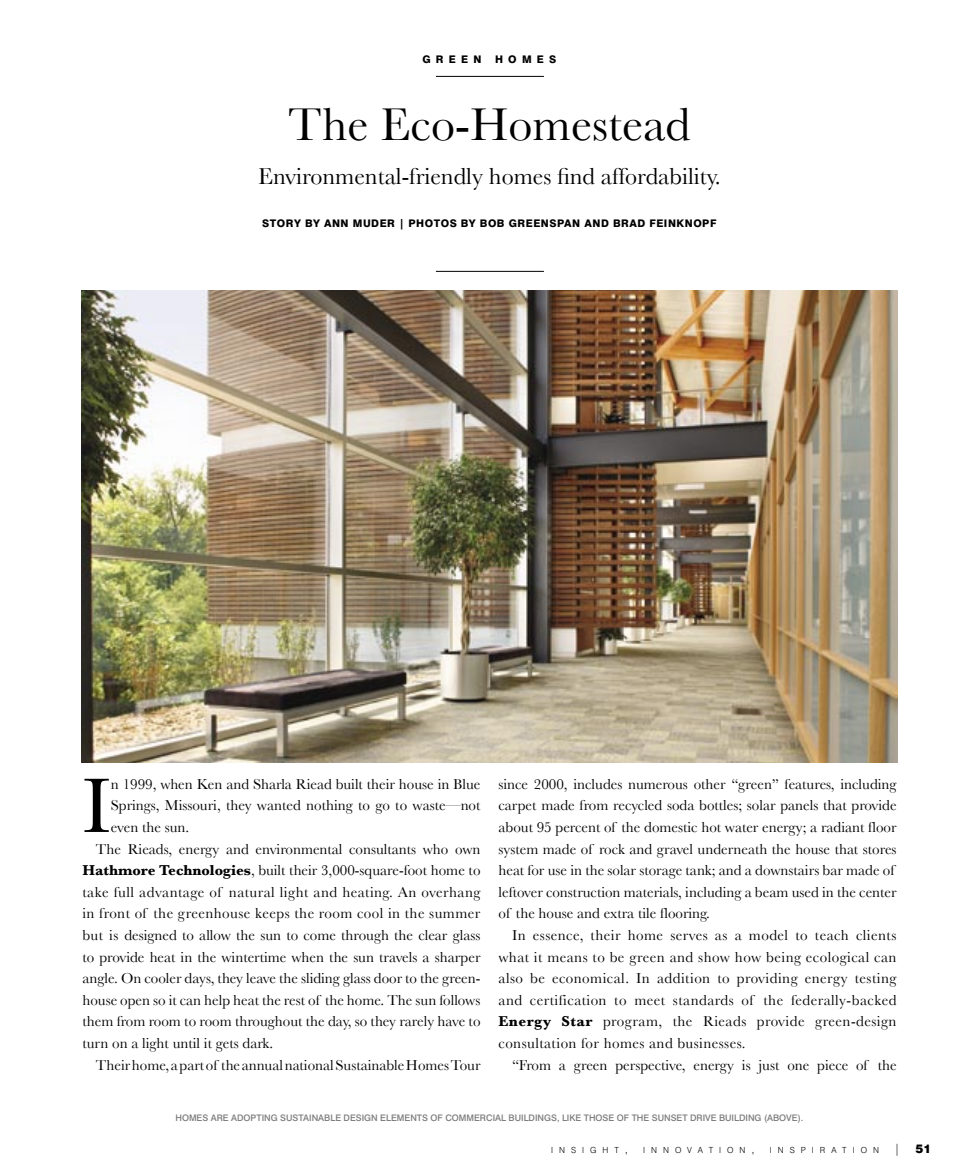
<style>
.page{position:relative;width:972px;height:1175px;background:#fff}
.page>*{position:absolute;margin:0;border:0;box-sizing:border-box;transform-origin:0 0}
.Body_Intro{font:80.25px "Baskerville";color:#000}
.Single_Page_Header{font:48px "Baskerville";color:#000}
.Single_Page_Subhead{font:24px "Baskerville";color:#000}
.Body_Copy{font:15px/21.6px "Baskerville";color:#000;text-align:justify}
.Body_Intro-2{font:15px/21.6px "Baskerville";color:#000;text-align:justify}
.t1{font:900 12px "Swiss 721 BT";color:#000}
.t2{font:300 12px "Swiss 721 BT";color:#000}
.Bylines{font:800 10.5px "Swiss 721 BT";letter-spacing:.05em;color:#000}
.OPENING_PG_Captions{font:500 9px "Swiss 721 BT";color:#7c7c7c}
.t3{font:300 8.4px "Swiss 721 BT";letter-spacing:.715em;color:#000}
.s1{font-weight:700}
.s2{font-size:12px}
</style>
<div class="page">
<img style="left:81px;top:290px;width:817px;height:472px">
<hr style="left:436px;top:271px;width:108px;height:1px;background:#000">
<hr style="left:436px;top:76px;width:108px;height:1px;background:#000">
<p class="Bylines" style="left:422px;top:53px;width:61px">GREEN</p>
<p class="Bylines" style="left:495px;top:53px;width:63px">HOMES</p>
<p class="Single_Page_Header" style="left:288px;top:97px;width:404px">The Eco-Homestead</p>
<p class="Single_Page_Subhead" style="left:258px;top:162px;width:464px">Environmental-friendly homes find affordability.</p>
<p class="Bylines" style="left:262px;top:217px;width:456px">STORY BY ANN MUDER | PHOTOS BY BOB GREENSPAN AND BRAD FEINKNOPF</p>
<p class="Body_Intro" style="left:82px;top:758px;width:30px">I</p>
<p class="Body_Intro-2" style="left:111px;top:773px;width:371px">n 1999, when Ken and Sharla Riead built their house in Blue Springs, Missouri, they wanted nothing to go to waste—not even the sun.</p>
<p class="Body_Copy" style="left:82px;top:837px;width:400px;text-indent:14px">The Rieads, energy and environmental consultants who own <span class="s1">Hathmore Technologies</span>, built their 3,000-square-foot home to take full advantage of natural light and heating. An overhang in front of the greenhouse keeps the room cool in the summer but is designed to allow the sun to come through the clear glass to provide heat in the wintertime when the sun travels a sharper angle. On cooler days, they leave the sliding glass door to the green&shy;house open so it can help heat the rest of the home. The sun follows them from room to room throughout the day, so they rarely have to turn on a light until it gets dark.</p>
<p class="Body_Copy" style="left:96px;top:1053px;width:386px">Their home, a part of the annual national Sustainable Homes Tour</p>
<p class="Body_Copy" style="left:499px;top:773px;width:400px;text-align:left">since 2000, includes numerous other “green” features, including carpet made from recycled soda bottles; solar panels that provide about 95 percent of the domestic hot water energy; a radiant floor system made of rock and gravel underneath the house that stores heat for use in the solar storage tank; and a downstairs bar made of leftover construction materials, including a beam used in the center of the house and extra tile flooring.</p>
<p class="Body_Copy" style="left:499px;top:924px;width:400px;text-indent:14px">In essence, their home serves as a model to teach clients what it means to be green and show how being ecological can also be economical. In addition to providing energy testing and certification to meet standards of the federally-backed <span class="s1">Energy Star</span> program, the Rieads provide green-design consultation for homes and businesses.</p>
<p class="Body_Copy" style="left:512px;top:1053px;width:386px">“From a green perspective, energy is just one piece of the</p>
<p class="OPENING_PG_Captions" style="left:175px;top:1112px;width:629px">HOMES ARE ADOPTING SUSTAINABLE DESIGN ELEMENTS OF COMMERCIAL BUILDINGS, LIKE THOSE OF THE SUNSET DRIVE BUILDING (ABOVE).</p>
<p class="t3" style="left:551px;top:1145px;width:78px">INSIGHT<span class="s2">,</span></p>
<p class="t3" style="left:643px;top:1145px;width:113px">INNOVATION<span class="s2">,</span></p>
<p class="t3" style="left:770px;top:1145px;width:111px">INSPIRATION</p>
<p class="t2" style="left:894px;top:1141px;width:7px">|</p>
<p class="t1" style="left:915px;top:1141px;width:18px">51</p>
</div>
